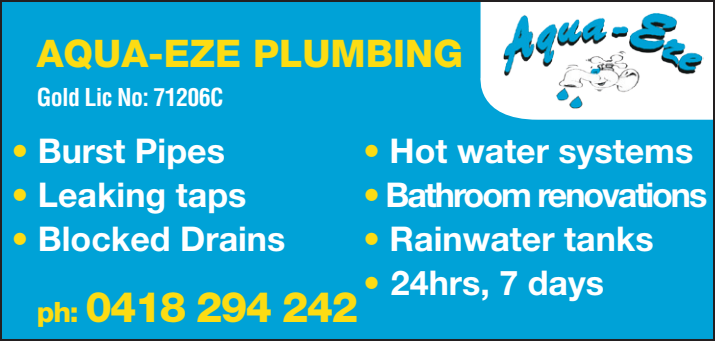
<style>
.page{position:relative;width:715px;height:341px;background:#fff}
.page>*{position:absolute;margin:0;border:0;box-sizing:border-box;transform-origin:0 0}
.t1{font:800 42px "Helvetica Neue";letter-spacing:-.04em;color:#fcdc13}
.t2{font:800 38px "Helvetica Neue";color:#fcdc13}
.t3{font:700 34px "Helvetica Neue";color:#fff}
.t4{font:700 34px "Helvetica Neue";letter-spacing:-.06em;color:#fff}
.t5{font:700 condensed 24px "Helvetica";letter-spacing:-.03em;color:#fff}
.s1{font-weight:800;color:#fcdc13}
.s2{font-size:28px}
</style>
<div class="page">
<div style="left:0;top:0;width:714px;height:340px;background:#00a2d7"></div>
<svg style="left:480px;top:3px;width:231px;height:116px;fill:#fff"></svg>
<img style="left:502px;top:9px;width:201px;height:100px">
<div style="left:0;top:0;width:714px;height:340px;border:2px solid #231f20"></div>
<p class="t2" style="left:37px;top:30px;width:427px">AQUA-EZE PLUMBING</p>
<p class="t5" style="left:37px;top:82px;width:188px">Gold Lic No: 71206C</p>
<p class="t3" style="left:11px;top:130px;width:215px"><span class="s1">•</span> Burst Pipes</p>
<p class="t3" style="left:11px;top:174px;width:236px"><span class="s1">•</span> Leaking taps</p>
<p class="t3" style="left:11px;top:218px;width:275px"><span class="s1">•</span> Blocked Drains</p>
<p class="t1" style="left:37px;top:281px;width:323px"><span class="s2">ph:</span> 0418 294 242</p>
<p class="t3" style="left:363px;top:130px;width:331px"><span class="s1">•</span> Hot water systems</p>
<p class="t4" style="left:363px;top:174px;width:345px"><span class="s1">•</span> Bathroom renovations</p>
<p class="t3" style="left:363px;top:218px;width:292px"><span class="s1">•</span> Rainwater tanks</p>
<p class="t3" style="left:363px;top:262px;width:242px"><span class="s1">•</span> 24hrs, 7 days</p>
</div>
